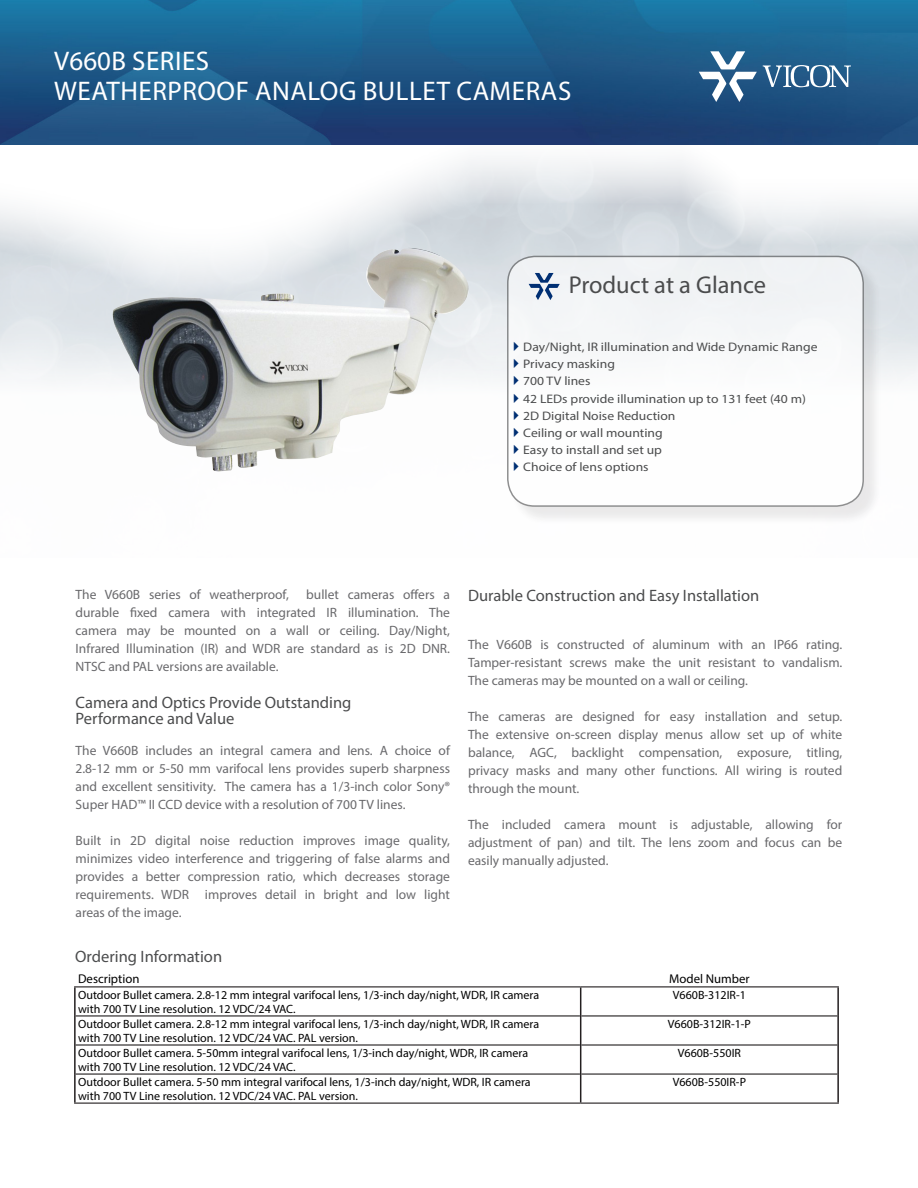
<style>
.page{position:relative;width:918px;height:1188px;background:#fff}
.page>*{position:absolute;margin:0;border:0;box-sizing:border-box;transform-origin:0 0}
.t1{font:27px/29.5px "Myriad Pro";letter-spacing:.02em;color:#fff}
.Features{font:24.45px "Myriad Pro";color:#4b4c4d}
.Heading_1{font:16.5px/16.5px "Myriad Pro";color:#4b4c4d}
.Body_Text{font:13.5px/18px "Myriad Pro";color:#69696c;text-align:justify}
.Table_Heading_Center{font:12.75px "Myriad Pro";color:#000}
.Features-2{font:12.3px "Myriad Pro";color:#4b4c4d;scale:1.1 1}
.Table_Data_Centered{font:12px/13.5px "Myriad Pro";color:#000}
.s1{color:#002f73}
</style>
<div class="page">
<svg style="left:0;top:0;width:918px;height:145px;background:#1d5a8a"></svg>
<svg style="left:763px;top:65px;width:88px;height:22px"></svg>
<svg style="left:699px;top:51px;width:58px;height:51px"></svg>
<img style="left:110px;top:245px;width:364px;height:227px">
<hr style="left:74px;top:986px;width:507px;height:1px;background:#231f20">
<hr style="left:76px;top:1044px;width:504px;height:2px;background:#231f20">
<hr style="left:581px;top:986px;width:258px;height:1px;background:#231f20">
<hr style="left:581px;top:1044px;width:256px;height:2px;background:#231f20">
<hr style="left:76px;top:1015px;width:504px;height:2px;background:#231f20">
<hr style="left:76px;top:1073px;width:504px;height:2px;background:#231f20">
<hr style="left:581px;top:1015px;width:256px;height:2px;background:#231f20">
<hr style="left:581px;top:1073px;width:256px;height:2px;background:#231f20">
<hr style="left:837px;top:987px;width:2px;height:29px;background:#231f20">
<hr style="left:837px;top:1045px;width:2px;height:29px;background:#231f20">
<hr style="left:837px;top:1016px;width:2px;height:29px;background:#231f20">
<svg style="left:580px;top:987px;width:1px;height:116px"></svg>
<hr style="left:837px;top:1074px;width:2px;height:29px;background:#231f20">
<hr style="left:74px;top:987px;width:2px;height:29px;background:#231f20">
<hr style="left:74px;top:1016px;width:2px;height:29px;background:#231f20">
<hr style="left:74px;top:1045px;width:2px;height:29px;background:#231f20">
<hr style="left:74px;top:1074px;width:2px;height:29px;background:#231f20">
<hr style="left:74px;top:1103px;width:507px;height:1px;background:#231f20">
<hr style="left:581px;top:1103px;width:258px;height:1px;background:#231f20">
<div style="left:509px;top:258px;width:373px;height:267px;background:#231f20;opacity:.15"></div>
<div style="left:508px;top:256px;width:355px;height:250px;background:#fff;border-radius:27px"></div>
<div style="left:507px;top:256px;width:357px;height:251px;border:2px solid #4b4c4d;border-radius:27px"></div>
<svg style="left:529px;top:273px;width:31px;height:27px"></svg>
<p class="t1" style="left:54px;top:46px;width:519px">V660B SERIES<br>WEATHERPROOF ANALOG BULLET CAMERAS</p>
<p class="Features" style="left:569px;top:269px;width:199px">Product at a Glance</p>
<p class="Features-2" style="left:509px;top:340px;width:282px"><span class="s1">✔</span>Day/Night, IR illumination and Wide Dynamic Range</p>
<p class="Features-2" style="left:509px;top:357px;width:98px"><span class="s1">✔</span>Privacy masking</p>
<p class="Features-2" style="left:509px;top:374px;width:76px"><span class="s1">✔</span>700 TV lines</p>
<p class="Features-2" style="left:509px;top:391px;width:272px"><span class="s1">✔</span>42 LEDs provide illumination up to 131 feet (40 m)</p>
<p class="Features-2" style="left:509px;top:408px;width:153px"><span class="s1">✔</span>2D Digital Noise Reduction</p>
<p class="Features-2" style="left:509px;top:425px;width:142px"><span class="s1">✔</span>Ceiling or wall mounting</p>
<p class="Features-2" style="left:509px;top:442px;width:141px"><span class="s1">✔</span>Easy to install and set up</p>
<p class="Features-2" style="left:509px;top:459px;width:129px"><span class="s1">✔</span>Choice of lens options</p>
<p class="Body_Text" style="left:76px;top:585px;width:215px">The V660B series of weatherproof,</p>
<p class="Body_Text" style="left:76px;top:585px;width:376px;text-indent:231px">bullet cameras offers a durable fixed camera with integrated IR illumination. The camera may be mounted on a wall or ceiling. Day/Night, Infrared Illumination (IR) and WDR are standard as is 2D DNR.<br>NTSC and PAL versions are available.</p>
<p class="Heading_1" style="left:76px;top:694px;width:277px">Camera and Optics Provide Outstanding<br>Performance and Value</p>
<p class="Body_Text" style="left:76px;top:741px;width:376px">The V660B includes an integral camera and lens. A choice of 2.8-12 mm or 5-50 mm varifocal lens provides superb sharpness and excellent sensitivity. The camera has a 1/3-inch color Sony® Super HAD™ II CCD device with a resolution of 700 TV lines.</p>
<p class="Body_Text" style="left:76px;top:831px;width:376px">Built in 2D digital noise reduction improves image quality, minimizes video interference and triggering of false alarms and provides a better compression ratio, which decreases storage requirements. WDR improves detail in bright and low light areas of the image.</p>
<p class="Heading_1" style="left:75px;top:948px;width:148px">Ordering Information</p>
<p class="Heading_1" style="left:468px;top:587px;width:293px">Durable Construction and Easy Installation</p>
<p class="Body_Text" style="left:468px;top:635px;width:376px">The V660B is constructed of aluminum with an IP66 rating.<br>Tamper-resistant screws make the unit resistant to vandalism.<br>The cameras may be mounted on a wall or ceiling.</p>
<p class="Body_Text" style="left:468px;top:707px;width:376px">The cameras are designed for easy installation and setup.<br>The extensive on-screen display menus allow set up of white balance, AGC, backlight compensation, exposure, titling, privacy masks and many other functions. All wiring is routed through the mount.</p>
<p class="Body_Text" style="left:468px;top:815px;width:376px">The included camera mount is adjustable, allowing for adjustment of pan) and tilt. The lens zoom and focus can be easily manually adjusted.</p>
<p class="Table_Heading_Center" style="left:78px;top:971px;width:63px">Description</p>
<p class="Table_Heading_Center" style="left:669px;top:971px;width:82px">Model Number</p>
<p class="Table_Data_Centered" style="left:78px;top:988px;width:463px">Outdoor Bullet camera. 2.8-12 mm integral varifocal lens, 1/3-inch day/night, WDR, IR camera with 700 TV Line resolution. 12 VDC/24 VAC.</p>
<p class="Table_Data_Centered" style="left:673px;top:988px;width:75px">V660B-312IR-1</p>
<p class="Table_Data_Centered" style="left:78px;top:1017px;width:463px">Outdoor Bullet camera. 2.8-12 mm integral varifocal lens, 1/3-inch day/night, WDR, IR camera with 700 TV Line resolution. 12 VDC/24 VAC. PAL version.</p>
<p class="Table_Data_Centered" style="left:668px;top:1017px;width:85px">V660B-312IR-1-P</p>
<p class="Table_Data_Centered" style="left:78px;top:1046px;width:452px">Outdoor Bullet camera. 5-50mm integral varifocal lens, 1/3-inch day/night, WDR, IR camera with 700 TV Line resolution. 12 VDC/24 VAC.</p>
<p class="Table_Data_Centered" style="left:678px;top:1046px;width:65px">V660B-550IR</p>
<p class="Table_Data_Centered" style="left:78px;top:1075px;width:454px">Outdoor Bullet camera. 5-50 mm integral varifocal lens, 1/3-inch day/night, WDR, IR camera with 700 TV Line resolution. 12 VDC/24 VAC. PAL version.</p>
<p class="Table_Data_Centered" style="left:673px;top:1075px;width:75px">V660B-550IR-P</p>
</div>
